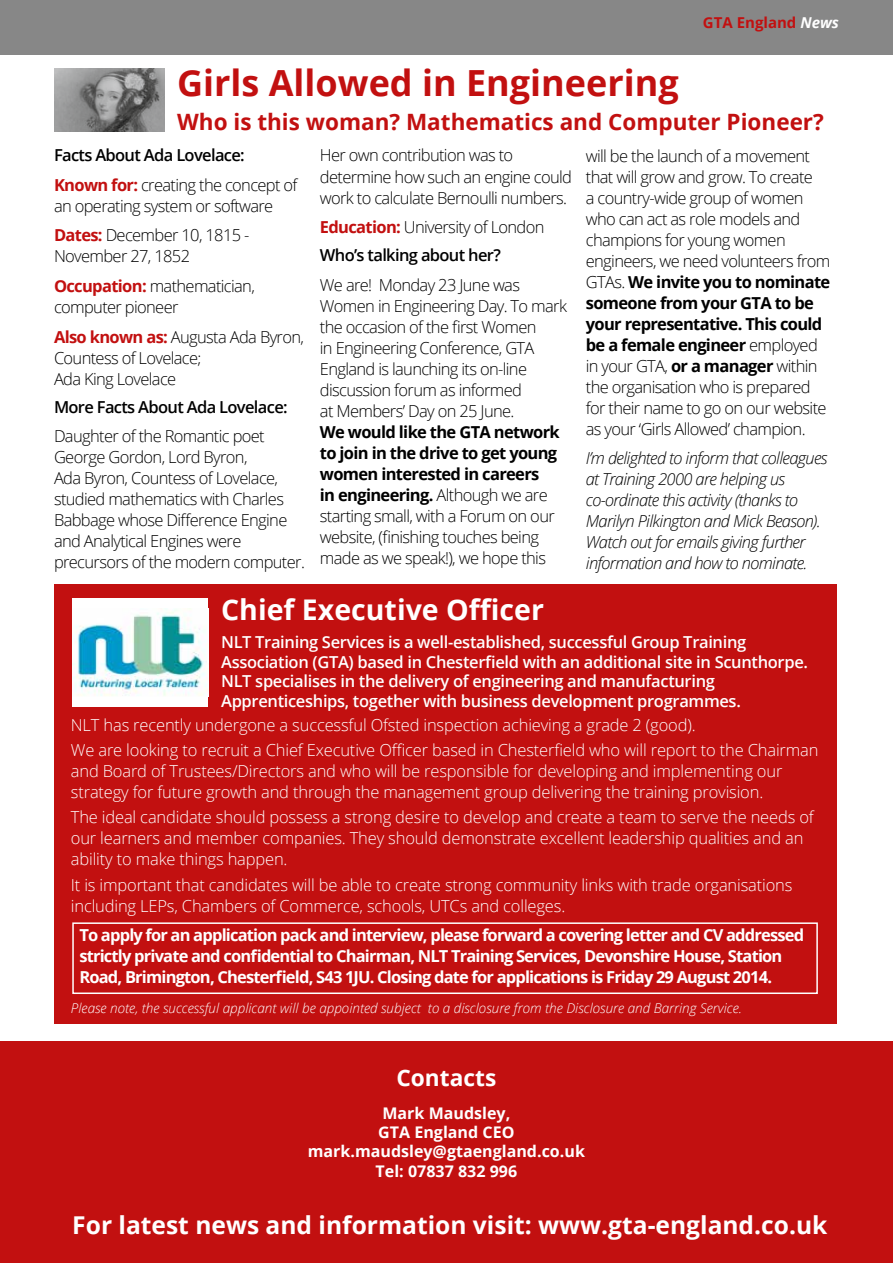
<style>
.page{position:relative;width:893px;height:1263px;background:#fff}
.page>*{position:absolute;margin:0;border:0;box-sizing:border-box;transform-origin:0 0}
.t1{font:700 36px "Open Sans";color:#c21010}
.t2{font:700 28.5px "Open Sans";color:#fff}
.t3{font:700 24.6px "Open Sans";color:#fff}
.t4{font:700 22.8px "Open Sans";color:#fff}
.t5{font:700 22.5px "Open Sans";color:#c21010}
.t6{font:300 16.5px/21px "Open Sans";letter-spacing:-.04em;color:#000}
.t7{font:300 16.5px/21px "Open Sans";letter-spacing:-.01em;color:#fff}
.t8{font:700 16.5px/21px "Open Sans";letter-spacing:-.05em;color:#fff}
.t9{font:600 16.5px/19.5px "Open Sans";letter-spacing:-.02em;color:#fff}
.t10{font:italic 300 16.5px/21px "Open Sans";letter-spacing:-.04em;color:#000}
.t11{font:600 16.5px/29.5px "Open Sans";letter-spacing:-.04em;color:#000}
.t12{font:700 16.05px/19.2px "Open Sans";color:#fff;text-align:center}
.t13{font:700 15px "Open Sans";color:#c21010}
.t14{font:italic 300 13.5px "Open Sans";color:#fff}
.s1{font-style:italic;color:#fff}
.s2{font-weight:700;color:#c21010}
.s3{font-weight:300}
.s4{font-weight:700}
</style>
<div class="page">
<div style="left:0;top:0;width:893px;height:54px;background:#878787"></div>
<div style="left:54px;top:584px;width:783px;height:439px;background:#c21010"></div>
<div style="left:72px;top:598px;width:136px;height:109px;background:#fff"></div>
<img style="left:72px;top:609px;width:133px;height:87px">
<div style="left:0;top:1042px;width:893px;height:221px;background:#c21010"></div>
<div style="left:72px;top:922px;width:746px;height:72px;border:2px solid #fff"></div>
<img style="left:54px;top:68px;width:110px;height:64px">
<h1 class="t1" style="left:177px;top:57px;width:503px">Girls Allowed in Engineering</h1>
<p class="t13" style="left:703px;top:12px;width:138px">GTA England <span class="s1">News</span></p>
<h3 class="t5" style="left:177px;top:106px;width:648px">Who is this woman? Mathematics and Computer Pioneer?</h3>
<p class="t11" style="left:54px;top:140px;width:245px">Facts About Ada Lovelace:<br><span class="s2">Known for:</span> <span class="s3">creating the concept of</span></p>
<p class="t6" style="left:54px;top:191px;width:221px;line-height:29.5px">an operating system or software<br><span class="s2">Dates:</span> December 10, 1815 -</p>
<p class="t6" style="left:54px;top:241px;width:202px;line-height:29.5px">November 27, 1852<br><span class="s2">Occupation:</span> mathematician,</p>
<p class="t6" style="left:54px;top:292px;width:251px;line-height:29.5px">computer pioneer<br><span class="s2">Also known as:</span> Augusta Ada Byron,</p>
<p class="t6" style="left:54px;top:347px;width:149px">Countess of Lovelace;<br>Ada King Lovelace</p>
<p class="t11" style="left:54px;top:392px;width:235px">More Facts About Ada Lovelace:</p>
<p class="t6" style="left:54px;top:425px;width:252px">Daughter of the Romantic poet<br>George Gordon, Lord Byron,<br>Ada Byron, Countess of Lovelace, studied mathematics with Charles<br>Babbage whose Difference Engine and Analytical Engines were precursors of the modern computer.</p>
<p class="t6" style="left:320px;top:145px;width:254px">Her own contribution was to determine how such an engine could work to calculate Bernoulli numbers.</p>
<p class="t11" style="left:320px;top:212px;width:226px;line-height:28.3px"><span class="s2">Education:</span> <span class="s3">University of London<br></span>Who’s talking about her?</p>
<p class="t6" style="left:320px;top:274px;width:249px">We are! Monday 23 June was<br>Women in Engineering Day. To mark the occasion of the first Women<br>in Engineering Conference, GTA<br>England is launching its on-line discussion forum as informed<br>at Members’ Day on 25 June.</p>
<p class="t6" style="left:320px;top:421px;width:241px"><span class="s4">We would like the GTA network to join in the drive to get young women interested in careers<br>in engineering.</span> Although we are starting small, with a Forum on our website, (finishing touches being made as we speak!), we hope this</p>
<p class="t6" style="left:586px;top:145px;width:246px">will be the launch of a movement that will grow and grow. To create<br>a country-wide group of women who can act as role models and champions for young women engineers, we need volunteers from<br>GTAs. <span class="s4">We invite you to nominate someone from your GTA to be your representative. This could be a female engineer</span> employed in your GTA, <span class="s4">or a manager</span> within the organisation who is prepared for their name to go on our website as your ‘Girls Allowed’ champion.</p>
<p class="t10" style="left:586px;top:447px;width:243px">I’m delighted to inform that colleagues at Training 2000 are helping us co-ordinate this activity (thanks to Marilyn Pilkington and Mick Beason).<br>Watch out for emails giving further information and how to nominate.</p>
<h2 class="t2" style="left:221px;top:589px;width:324px">Chief Executive Officer</h2>
<p class="t9" style="left:221px;top:632px;width:588px">NLT Training Services is a well-established, successful Group Training Association (GTA) based in Chesterfield with an additional site in Scunthorpe.<br>NLT specialises in the delivery of engineering and manufacturing Apprenticeships, together with business development programmes.</p>
<p class="t7" style="left:71px;top:712px;width:749px;line-height:25.2px">NLT has recently undergone a successful Ofsted inspection achieving a grade 2 (good).<br>We are looking to recruit a Chief Executive Officer based in Chesterfield who will report to the Chairman</p>
<p class="t7" style="left:71px;top:760px;width:713px">and Board of Trustees/Directors and who will be responsible for developing and implementing our strategy for future growth and through the management group delivering the training provision.</p>
<p class="t7" style="left:71px;top:806px;width:744px">The ideal candidate should possess a strong desire to develop and create a team to serve the needs of our learners and member companies. They should demonstrate excellent leadership qualities and an ability to make things happen.</p>
<p class="t7" style="left:71px;top:874px;width:723px">It is important that candidates will be able to create strong community links with trade organisations including LEPs, Chambers of Commerce, schools, UTCs and colleges.</p>
<p class="t8" style="left:79px;top:924px;width:726px">To apply for an application pack and interview, please forward a covering letter and CV addressed strictly private and confidential to Chairman, NLT Training Services, Devonshire House, Station<br>Road, Brimington, Chesterfield, S43 1JU. Closing date for applications is Friday 29 August 2014.</p>
<p class="t14" style="left:71px;top:998px;width:673px">Please note, the successful applicant will be appointed subject to a disclosure from the Disclosure and Barring Service.</p>
<h3 class="t4" style="left:396px;top:1062px;width:101px">Contacts</h3>
<p class="t12" style="left:308px;top:1103px;width:279px">Mark Maudsley,<br>GTA England CEO mark.maudsley@gtaengland.co.uk<br>Tel: 07837 832 996</p>
<h3 class="t3" style="left:72px;top:1208px;width:757px">For latest news and information visit: www.gta-england.co.uk</h3>
</div>
